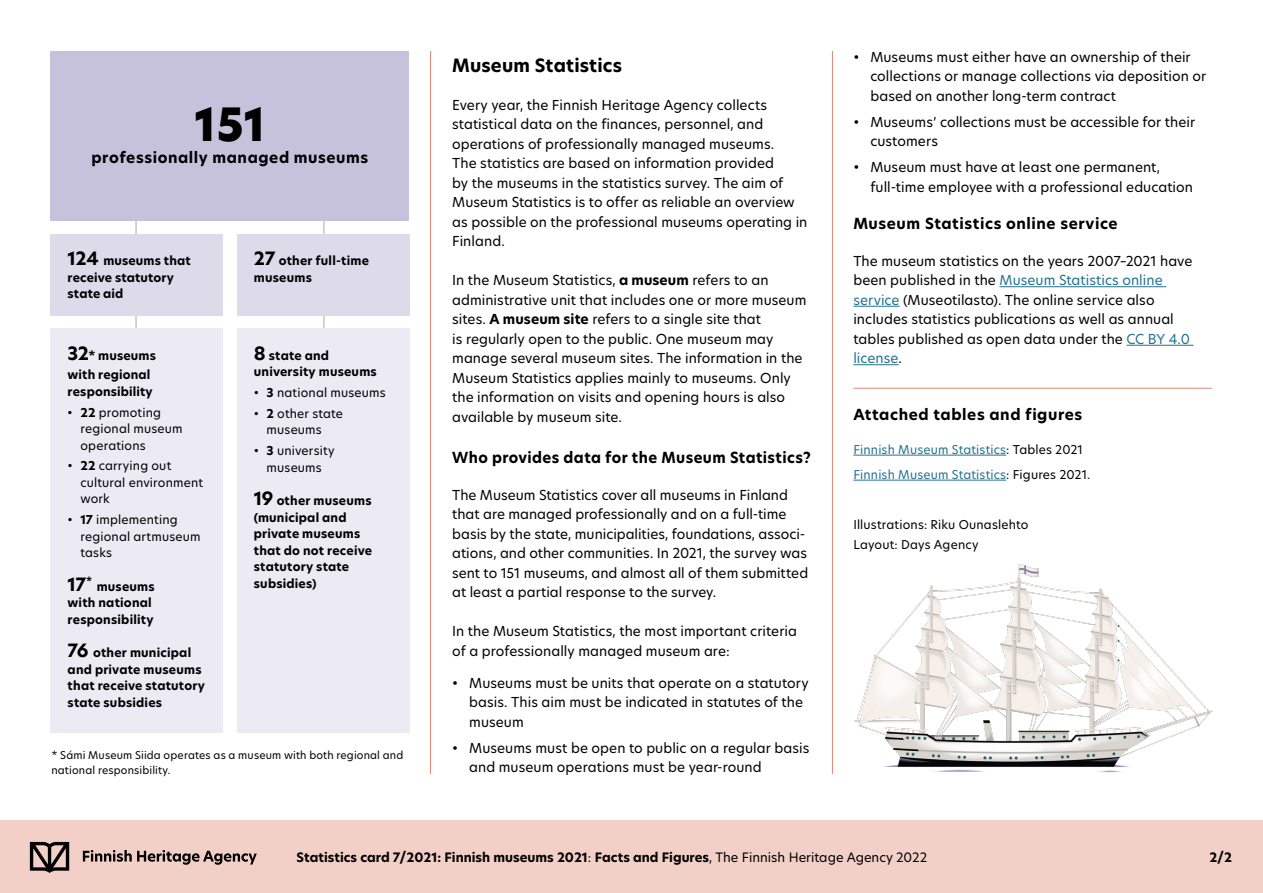
<style>
.page{position:relative;width:1263px;height:893px;background:#fff}
.page>*{position:absolute;margin:0;border:0;box-sizing:border-box;transform-origin:0 0}
.leipis{font:800 45px "New Hero";color:#000}
.infoleipis{font:700 18px "New Hero";letter-spacing:.01em;color:#000}
.leipis-2{font:700 15px "New Hero";letter-spacing:.035em;color:#000}
.leipis-3{font:13.5px/19.5px "New Hero";letter-spacing:.005em;color:#000}
.leipis_luettelo{font:13.5px/19.5px "New Hero";letter-spacing:.005em;color:#000}
.t1{font:700 12.75px "New Hero";color:#000}
.infoleipis-2{font:700 12px/16.5px "New Hero";letter-spacing:.015em;color:#000}
.infoleipis-3{font:12px/16.5px "New Hero";letter-spacing:.015em;color:#000}
.infoleipis_luettelo{font:12px/16.5px "New Hero";letter-spacing:.015em;color:#000}
.leipis-4{font:700 12px/16.5px "New Hero";letter-spacing:.01em;color:#000}
.infoleipis-4{font:12px "New Hero";letter-spacing:.015em;color:#23728f}
.tarkenteet__pikkutek{font:10.5px/15px "New Hero";letter-spacing:.015em;color:#000}
.s1{font-size:18px}
.s2{font-weight:700}
.s3{color:#23728f}
.s4{color:#000}
.s5{font-weight:400}
</style>
<div class="page">
<div style="left:0;top:821px;width:1263px;height:72px;background:#f2d0c8"></div>
<svg style="left:30px;top:842px;width:39px;height:31px"></svg>
<svg style="left:83px;top:850px;width:174px;height:15px"></svg>
<hr style="left:999px;top:286px;width:167px;height:1px;background:#23728f">
<hr style="left:853px;top:306px;width:46px;height:1px;background:#23728f">
<hr style="left:1126px;top:345px;width:67px;height:1px;background:#23728f">
<hr style="left:853px;top:364px;width:46px;height:1px;background:#23728f">
<hr style="left:323px;top:175px;width:2px;height:468px;background:#c7c2dc">
<hr style="left:135px;top:175px;width:2px;height:468px;background:#c7c2dc">
<hr style="left:832px;top:51px;width:1px;height:723px;background:#df8975">
<hr style="left:430px;top:51px;width:1px;height:723px;background:#df8975">
<hr style="left:853px;top:388px;width:359px;height:1px;background:#df8975">
<div style="left:51px;top:52px;width:358px;height:169px;background:#c7c2dc"></div>
<div style="left:51px;top:234px;width:172px;height:81px;background:#dddaea"></div>
<div style="left:51px;top:329px;width:172px;height:404px;background:#eceaf3"></div>
<div style="left:237px;top:234px;width:172px;height:81px;background:#dddaea"></div>
<div style="left:237px;top:329px;width:172px;height:404px;background:#eceaf3"></div>
<hr style="left:853px;top:455px;width:153px;height:1px;background:#23728f">
<hr style="left:853px;top:480px;width:153px;height:1px;background:#23728f">
<img style="left:854px;top:564px;width:359px;height:208px">
<p class="leipis" style="left:195px;top:94px;width:72px">151</p>
<p class="leipis-2" style="left:91px;top:148px;width:278px">professionally managed museums</p>
<p class="leipis-4" style="left:68px;top:253px;width:125px"><span class="s1">124</span> museums that receive statutory state aid</p>
<p class="leipis-4" style="left:68px;top:346px;width:90px;line-height:19.5px"><span class="s1">32</span>* museums with regional</p>
<p class="leipis-4" style="left:68px;top:383px;width:87px">responsibility</p>
<p class="infoleipis_luettelo" style="left:80px;top:404px;width:104px;text-indent:-13px"><span class="s2">• 22</span> promoting regional museum operations</p>
<p class="infoleipis-3" style="left:80px;top:458px;width:124px;text-indent:-13px">• <span class="s2">22</span> carrying out cultural environment work</p>
<p class="infoleipis-3" style="left:80px;top:511px;width:122px;text-indent:-13px">• <span class="s2">17</span> implementing regional artmuseum tasks</p>
<p class="infoleipis" style="left:68px;top:572px;width:26px">17<sup>*</sup></p>
<p class="infoleipis-2" style="left:68px;top:578px;width:89px;text-indent:29px">museums with national responsibility</p>
<p class="infoleipis-2" style="left:68px;top:645px;width:139px"><span class="s1">76</span> other municipal and private museums that receive statutory state subsidies</p>
<p class="infoleipis-2" style="left:254px;top:253px;width:117px"><span class="s1">27</span> other full-time museums</p>
<p class="infoleipis-2" style="left:254px;top:347px;width:124px"><span class="s1">8</span> state and university museums</p>
<p class="infoleipis_luettelo" style="left:254px;top:384px;width:133px">• <span class="s2">3</span> national museums</p>
<p class="infoleipis_luettelo" style="left:267px;top:405px;width:78px;text-indent:-13px">• <span class="s2">2</span> other state museums</p>
<p class="infoleipis_luettelo" style="left:254px;top:442px;width:82px;text-align:center">• <span class="s2">3</span> university museums</p>
<p class="infoleipis-2" style="left:254px;top:493px;width:120px"><span class="s1">19</span> other museums (municipal and private museums that do not receive statutory state subsidies)</p>
<p class="tarkenteet__pikkutek" style="left:51px;top:747px;width:353px">* Sámi Museum Siida operates as a museum with both regional and national responsibility.</p>
<h2 class="infoleipis" style="left:452px;top:53px;width:172px">Museum Statistics</h2>
<p class="leipis-3" style="left:452px;top:95px;width:357px">Every year, the Finnish Heritage Agency collects statistical data on the finances, personnel, and operations of professionally managed museums.<br>The statistics are based on information provided<br>by the museums in the statistics survey. The aim of Museum Statistics is to offer as reliable an overview as possible on the professional museums operating in Finland.</p>
<p class="leipis-3" style="left:452px;top:270px;width:356px">In the Museum Statistics, <span class="s2">a museum</span> refers to an administrative unit that includes one or more museum sites. <span class="s2">A museum site</span> refers to a single site that<br>is regularly open to the public. One museum may manage several museum sites. The information in the Museum Statistics applies mainly to museums. Only the information on visits and opening hours is also available by museum site.</p>
<h3 class="leipis-2" style="left:452px;top:447px;width:360px">Who provides data for the Museum Statistics?</h3>
<p class="leipis-3" style="left:452px;top:485px;width:358px">The Museum Statistics cover all museums in Finland that are managed professionally and on a full-time basis by the state, municipalities, foundations, associ&shy;ations, and other communities. In 2021, the survey was sent to 151 museums, and almost all of them submitted at least a partial response to the survey.</p>
<p class="leipis-3" style="left:452px;top:621px;width:346px">In the Museum Statistics, the most important criteria of a professionally managed museum are:</p>
<p class="leipis_luettelo" style="left:469px;top:673px;width:341px;text-indent:-17px">• Museums must be units that operate on a statutory basis. This aim must be indicated in statutes of the museum</p>
<p class="leipis_luettelo" style="left:469px;top:738px;width:342px;text-indent:-17px">• Museums must be open to public on a regular basis and museum operations must be year-round</p>
<p class="leipis_luettelo" style="left:870px;top:47px;width:337px;text-indent:-17px">• Museums must either have an ownership of their collections or manage collections via deposition or based on another long-term contract</p>
<p class="leipis_luettelo" style="left:870px;top:112px;width:326px;text-indent:-17px">• Museums’ collections must be accessible for their customers</p>
<p class="leipis_luettelo" style="left:870px;top:157px;width:324px;text-indent:-17px">• Museum must have at least one permanent, full-time employee with a professional education</p>
<h3 class="leipis-2" style="left:853px;top:213px;width:266px">Museum Statistics online service</h3>
<p class="leipis-3" style="left:853px;top:251px;width:341px">The museum statistics on the years 2007–2021 have been published in the <span class="s3">Museum Statistics online service</span> (Museotilasto). The online service also includes statistics publications as well as annual tables published as open data under the <span class="s3">CC BY 4.0 license</span>.</p>
<h3 class="leipis-2" style="left:853px;top:405px;width:231px">Attached tables and figures</h3>
<p class="infoleipis-4" style="left:853px;top:441px;width:231px">Finnish Museum Statistics<span class="s4">: Tables 2021</span></p>
<p class="infoleipis-4" style="left:853px;top:466px;width:238px">Finnish Museum Statistics<span class="s4">: Figures 2021.</span></p>
<p class="infoleipis-3" style="left:853px;top:516px;width:177px">Illustrations: Riku Ounaslehto</p>
<p class="infoleipis-3" style="left:853px;top:536px;width:127px">Layout: Days Agency</p>
<p class="t1" style="left:297px;top:849px;width:632px">Statistics card 7/2021: Finnish museums 2021<span class="s5">:</span> Facts and Figures<span class="s5">, The Finnish Heritage Agency 2022</span></p>
<p class="t1" style="left:1209px;top:849px;width:24px">2/2</p>
</div>
